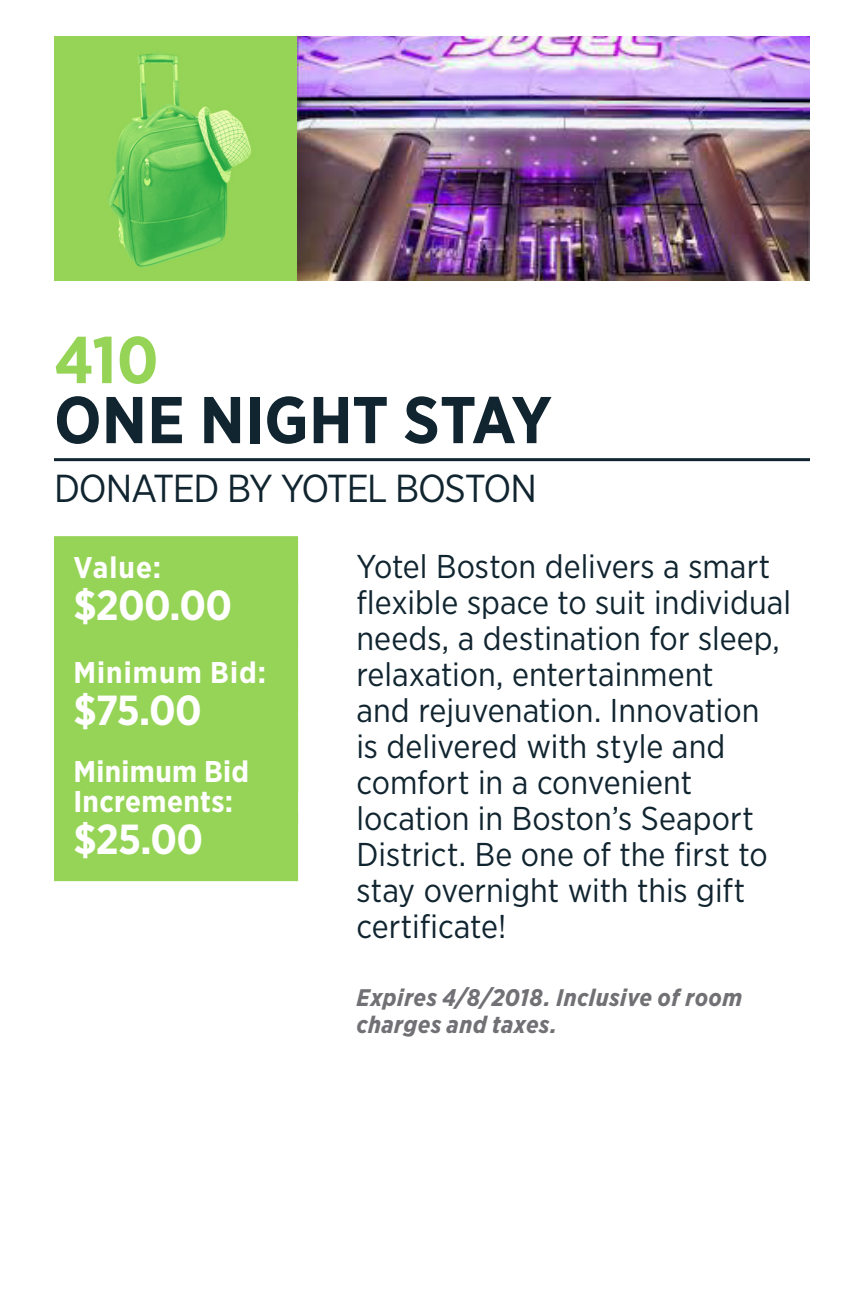
<style>
.page{position:relative;width:864px;height:1296px;background:#fff}
.page>*{position:absolute;margin:0;border:0;box-sizing:border-box;transform-origin:0 0}
.t1{font:700 66px "Gotham Narrow";color:#112530}
.t2{font:700 66px "Gotham Narrow";color:#96d457}
.t3{font:700 42px "Gotham Narrow";letter-spacing:-.015em;color:#fff}
.t4{font:39px "Gotham Narrow";letter-spacing:-.04em;color:#112530}
.t5{font:33px/36px "Gotham Narrow";color:#112530}
.t6{font:700 30px/30px "Gotham Narrow";letter-spacing:.015em;color:#fff}
.t7{font:700 30px "Gotham Narrow";letter-spacing:.04em;color:#fff}
.t8{font:italic 700 24px/27px "Gotham Narrow";letter-spacing:.02em;color:#717074}
</style>
<div class="page">
<img style="left:54px;top:37px;width:756px;height:244px">
<hr style="left:54px;top:458px;width:756px;height:3px;background:#112530">
<div style="left:54px;top:536px;width:244px;height:69px;background:#96d457"></div>
<div style="left:54px;top:578px;width:244px;height:69px;background:#96d457"></div>
<div style="left:54px;top:641px;width:244px;height:69px;background:#96d457"></div>
<div style="left:54px;top:682px;width:244px;height:111px;background:#96d457"></div>
<div style="left:54px;top:718px;width:244px;height:105px;background:#96d457"></div>
<div style="left:54px;top:812px;width:244px;height:69px;background:#96d457"></div>
<p class="t2" style="left:54px;top:318px;width:106px">410</p>
<p class="t1" style="left:54px;top:378px;width:500px">ONE NIGHT STAY</p>
<p class="t4" style="left:54px;top:464px;width:484px">DONATED BY YOTEL BOSTON</p>
<p class="t6" style="left:73px;top:552px;width:89px">Value:</p>
<p class="t3" style="left:73px;top:578px;width:160px">$200.00</p>
<p class="t7" style="left:73px;top:653px;width:194px">Minimum Bid:</p>
<p class="t3" style="left:73px;top:683px;width:130px">$75.00</p>
<p class="t6" style="left:73px;top:756px;width:177px">Minimum Bid<br>Increments:</p>
<p class="t3" style="left:73px;top:812px;width:131px">$25.00</p>
<p class="t5" style="left:356px;top:548px;width:436px">Yotel Boston delivers a smart flexible space to suit individual needs, a destination for sleep, relaxation, entertainment<br>and rejuvenation. Innovation<br>is delivered with style and comfort in a convenient location in Boston’s Seaport<br>District. Be one of the first to stay overnight with this gift certificate!</p>
<p class="t8" style="left:356px;top:984px;width:387px">Expires 4/8/2018. Inclusive of room charges and taxes.</p>
</div>
